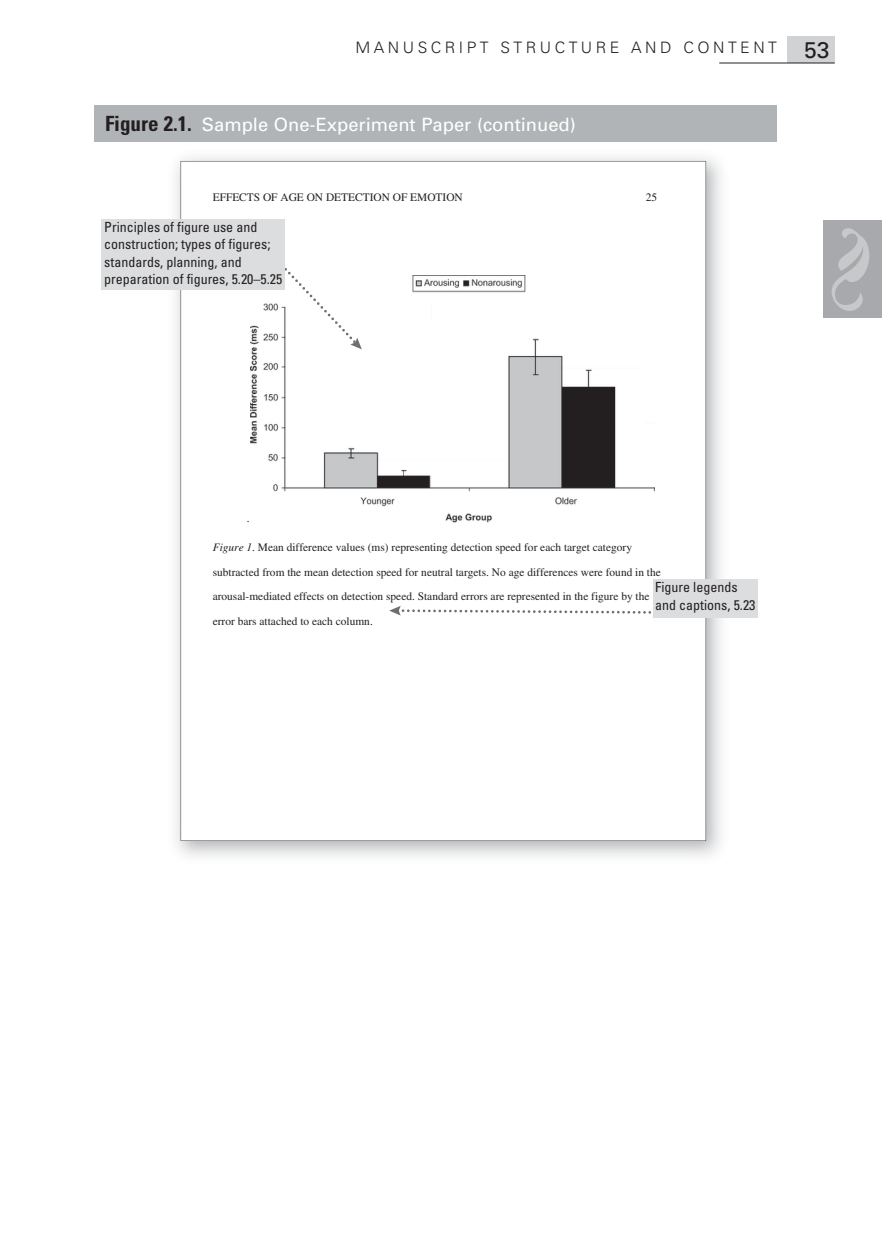
<style>
.page{position:relative;width:882px;height:1260px;background:#fff}
.page>*{position:absolute;margin:0;border:0;box-sizing:border-box;transform-origin:0 0}
.t1{font:18.38px "Univers";color:#fff}
.t2{font:300 15.75px "Univers";letter-spacing:.22em;color:#231f20}
.t3{font:condensed 14px/17.5px "Univers";color:#231f20}
.t4{font:11.38px/24.7px "Times";color:#231f20}
.s1{font-weight:400;font-size:22.75px}
.s2{font-weight:700;font-stretch:condensed;font-size:21px;color:#231f20}
.s3{font-style:italic}
</style>
<div class="page">
<div style="left:788px;top:37px;width:47px;height:26px;background:#d1d2d4"></div>
<hr style="left:719px;top:63px;width:116px;height:1px;background:#231f20">
<div style="left:819px;top:220px;width:63px;height:98px;background:#a7a9ac"></div>
<svg style="left:832px;top:228px;width:37px;height:83px"></svg>
<div style="left:93px;top:145px;width:729px;height:1059px;background:#fff"></div>
<img style="left:165px;top:157px;width:556px;height:700px">
<svg style="left:181px;top:161px;width:525px;height:680px"></svg>
<img style="left:250px;top:276px;width:404px;height:246px">
<svg style="left:389px;top:606px;width:264px;height:10px"></svg>
<div style="left:653px;top:579px;width:105px;height:39px;background:#dcddde"></div>
<svg style="left:270px;top:253px;width:92px;height:96px"></svg>
<div style="left:102px;top:219px;width:183px;height:70px;background:#dcddde"></div>
<div style="left:94px;top:105px;width:683px;height:37px;background:#b1b4b6"></div>
<h2 class="t2" style="left:356px;top:42px;width:475px">MANUSCRIPT STRUCTURE AND CONTENT <span class="s1">53</span></h2>
<h1 class="t1" style="left:105px;top:117px;width:473px"><span class="s2">Figure 2.1.</span> Sample One-Experiment Paper (continued)</h1>
<p class="t4" style="left:213px;top:186px;width:252px">EFFECTS OF AGE ON DETECTION OF EMOTION</p>
<p class="t4" style="left:646px;top:186px;width:13px">25</p>
<p class="t3" style="left:104px;top:219px;width:180px">Principles of figure use and construction; types of figures; standards, planning, and preparation of figures, 5.20–5.25</p>
<p class="t4" style="left:247px;top:507px;width:4px">.</p>
<p class="t4" style="left:213px;top:536px;width:450px"><span class="s3">Figure 1</span>. Mean difference values (ms) representing detection speed for each target category subtracted from the mean detection speed for neutral targets. No age differences were found in the arousal-mediated effects on detection speed. Standard errors are represented in the figure by the error bars attached to each column.</p>
<p class="t3" style="left:655px;top:580px;width:102px">Figure legends and captions, 5.23</p>
</div>
